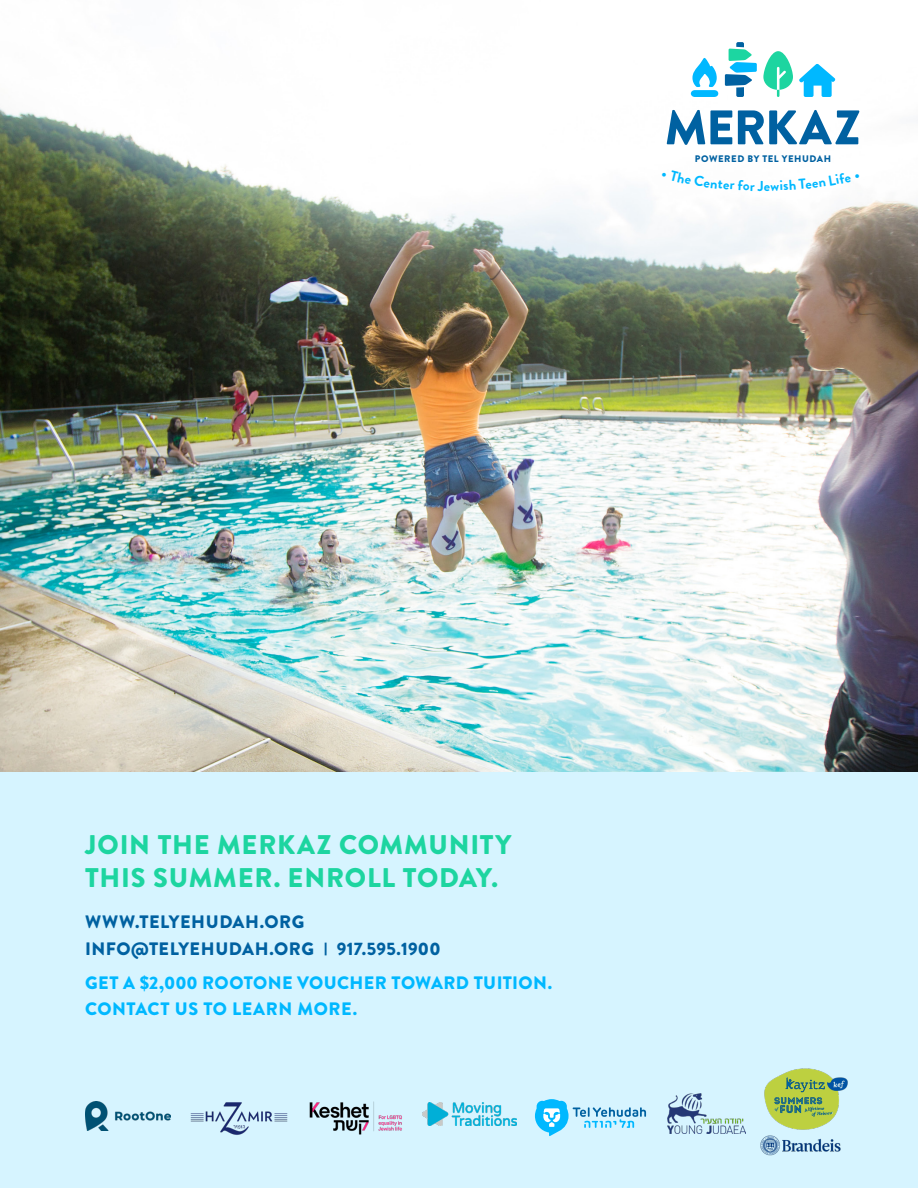
<style>
.page{position:relative;width:918px;height:1188px;background:#fff}
.page>*{position:absolute;margin:0;border:0;box-sizing:border-box;transform-origin:0 0}
.t1{font:900 27px/33px "Brandon Grotesque";letter-spacing:.03em;color:#1dd5a0}
.t2{font:900 18px/27px "Brandon Grotesque";letter-spacing:.025em;color:#00b8ff}
.t3{font:900 18px "Brandon Grotesque";letter-spacing:.03em;color:#0061a1}
.t4{font:700 14.4px "Brandon Grotesque";color:#00b8ff}
.t5{font:900 9.45px "Brandon Grotesque";letter-spacing:.06em;color:#0061a1}
.s1{font-family:"Proxima Nova Extrabld";font-weight:400}
</style>
<div class="page">
<img style="left:0;top:75px;width:918px;height:697px">
<div style="left:0;top:772px;width:918px;height:416px;background:#d6f4ff"></div>
<img style="left:760px;top:1135px;width:81px;height:21px">
<img style="left:422px;top:1102px;width:95px;height:23px">
<img style="left:309px;top:1101px;width:93px;height:34px">
<img style="left:191px;top:1102px;width:96px;height:33px">
<svg style="left:667px;top:110px;width:192px;height:35px"></svg>
<svg style="left:799px;top:64px;width:36px;height:33px"></svg>
<svg style="left:763px;top:51px;width:30px;height:46px"></svg>
<svg style="left:691px;top:58px;width:28px;height:39px"></svg>
<svg style="left:725px;top:42px;width:32px;height:55px"></svg>
<svg style="left:535px;top:1099px;width:111px;height:37px"></svg>
<img style="left:764px;top:1068px;width:84px;height:62px">
<img style="left:85px;top:1102px;width:85px;height:29px">
<img style="left:668px;top:1093px;width:78px;height:40px">
<svg style="left:662px;top:170px;width:93px;height:21px"></svg>
<svg style="left:764px;top:173px;width:95px;height:18px"></svg>
<p class="t5" style="left:695px;top:152px;width:138px">POWERED BY TEL YEHUDAH</p>
<p class="t4" style="left:758px;top:176px;width:8px">J</p>
<p class="t1" style="left:85px;top:829px;width:428px">JOIN THE MERKAZ COMMUNITY<br>THIS SUMMER. ENROLL TODAY.</p>
<p class="t3" style="left:85px;top:909px;width:221px">WWW.TELYEHUDAH.ORG</p>
<p class="t3" style="left:85px;top:936px;width:357px">INFO@TELYEHUDAH.ORG <span class="s1">|</span> 917.595.1900</p>
<p class="t2" style="left:85px;top:969px;width:469px">GET A $2,000 ROOTONE VOUCHER TOWARD TUITION.<br>CONTACT US TO LEARN MORE.</p>
</div>
